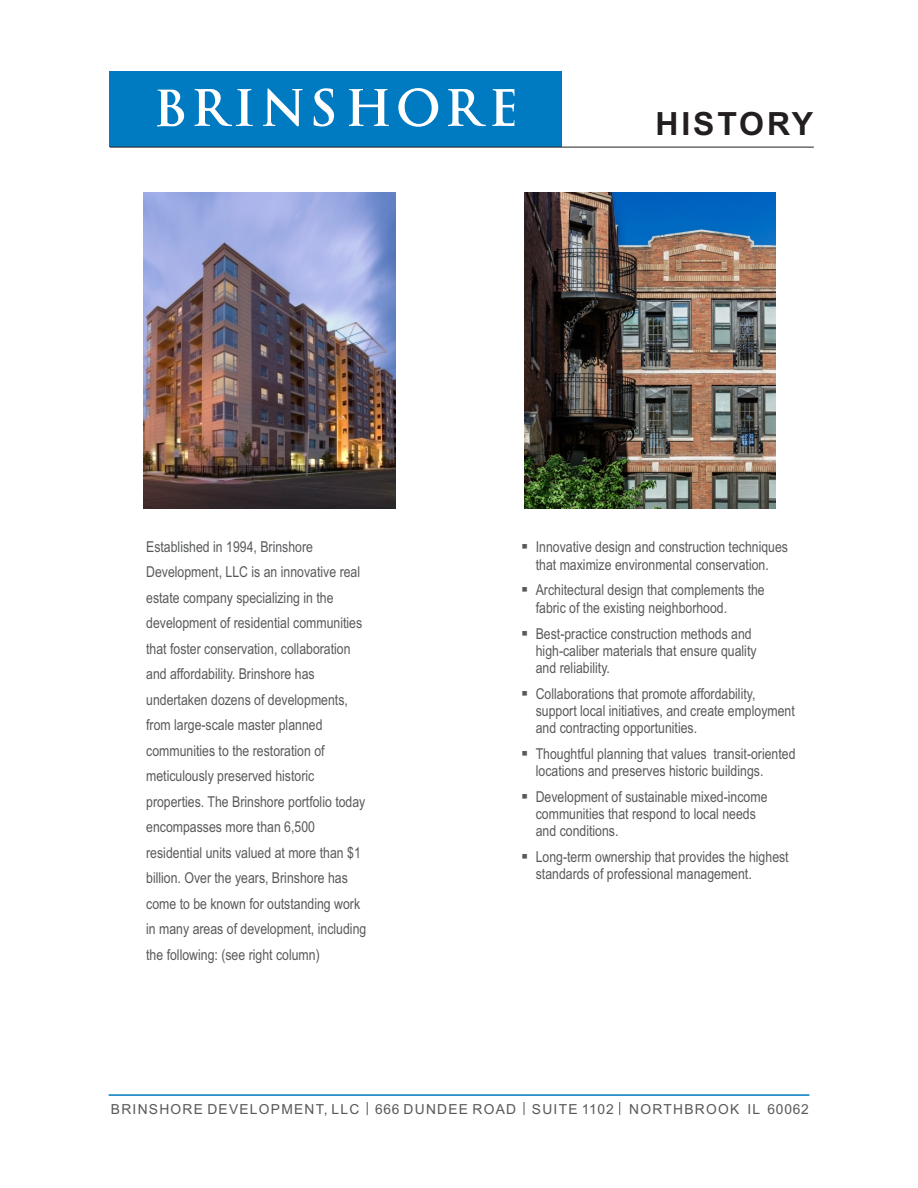
<style>
.page{position:relative;width:918px;height:1188px;background:#fff}
.page>*{position:absolute;margin:0;border:0;box-sizing:border-box;transform-origin:0 0}
.t1{font:700 31.95px "Arial";letter-spacing:.09em;color:#231f20}
.t2{font:15px/25.5px "Arial Narrow";color:#58595b}
.t3{font:13.8px "Arial";letter-spacing:.09em;color:#58595b}
</style>
<div class="page">
<div style="left:110px;top:71px;width:452px;height:76px;background:#007ac1"></div>
<svg style="left:195px;top:89px;width:58px;height:37px"></svg>
<svg style="left:448px;top:89px;width:38px;height:37px"></svg>
<svg style="left:492px;top:89px;width:23px;height:37px"></svg>
<svg style="left:349px;top:89px;width:40px;height:37px"></svg>
<svg style="left:263px;top:88px;width:40px;height:39px"></svg>
<svg style="left:313px;top:88px;width:22px;height:39px"></svg>
<svg style="left:398px;top:88px;width:40px;height:39px"></svg>
<svg style="left:157px;top:90px;width:28px;height:37px"></svg>
<hr style="left:109px;top:1094px;width:700px;height:2px;background:#007ac1">
<hr style="left:110px;top:147px;width:704px;height:1px;background:#231f20">
<svg style="left:367px;top:1102px;width:1px;height:13px"></svg>
<svg style="left:524px;top:1102px;width:1px;height:13px"></svg>
<svg style="left:619px;top:1102px;width:1px;height:13px"></svg>
<img style="left:144px;top:192px;width:251px;height:316px">
<img style="left:524px;top:192px;width:252px;height:316px">
<h1 class="t1" style="left:655px;top:112px;width:159px">HISTORY</h1>
<p class="t2" style="left:146px;top:535px;width:222px">Established in 1994, Brinshore Development, LLC is an innovative real estate company specializing in the development of residential communities that foster conservation, collaboration and affordability. Brinshore has undertaken dozens of developments, from large-scale master planned communities to the restoration of meticulously preserved historic properties. The Brinshore portfolio today encompasses more than 6,500 residential units valued at more than $1 billion. Over the years, Brinshore has come to be known for outstanding work in many areas of development, including the following: (see right column)</p>
<p class="t2" style="left:521px;top:540px;width:268px;line-height:17.1px;text-align:center">▪ Innovative design and construction techniques that maximize environmental conservation.</p>
<p class="t2" style="left:536px;top:583px;width:231px;line-height:17.1px;text-indent:-15px">▪ Architectural design that complements the fabric of the existing neighborhood.</p>
<p class="t2" style="left:536px;top:626px;width:222px;line-height:17.1px;text-indent:-15px">▪ Best-practice construction methods and high-caliber materials that ensure quality and reliability.</p>
<p class="t2" style="left:536px;top:686px;width:261px;line-height:17.1px;text-indent:-15px">▪ Collaborations that promote affordability, support local initiatives, and create employment and contracting opportunities.</p>
<p class="t2" style="left:536px;top:746px;width:261px;line-height:17.1px;text-indent:-15px">▪ Thoughtful planning that values transit-oriented locations and preserves historic buildings.</p>
<p class="t2" style="left:536px;top:790px;width:233px;line-height:17.1px;text-indent:-15px">▪ Development of sustainable mixed-income communities that respond to local needs and conditions.</p>
<p class="t2" style="left:536px;top:850px;width:254px;line-height:17.1px;text-indent:-15px">▪ Long-term ownership that provides the highest standards of professional management.</p>
<p class="t3" style="left:111px;top:1104px;width:700px">BRINSHORE DEVELOPMENT, LLC 666 DUNDEE ROAD SUITE 1102 NORTHBROOK IL 60062</p>
</div>
